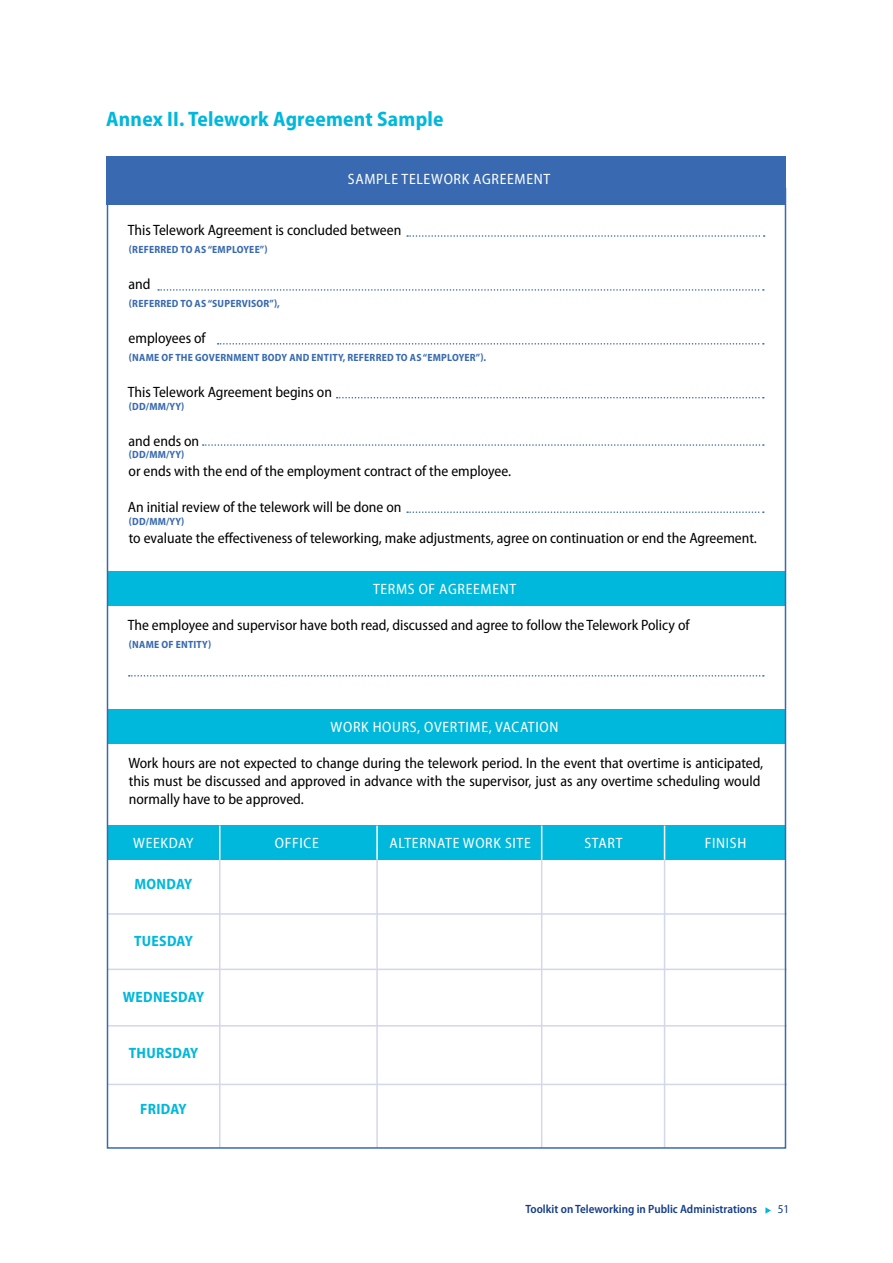
<style>
.page{position:relative;width:893px;height:1263px;background:#fff}
.page>*{position:absolute;margin:0;border:0;box-sizing:border-box;transform-origin:0 0}
.t1{font:700 semi-condensed 21px "Myriad Pro";letter-spacing:.01em;color:#00b8db}
.t2{font:semi-condensed 15px/18px "Myriad Pro";color:#000}
.t3{font:semi-condensed 15px "Myriad Pro";letter-spacing:.045em;color:#fff}
.t4{font:700 semi-condensed 15px "Myriad Pro";letter-spacing:.02em;color:#00b8db}
.t5{font:600 semi-condensed 12px "Myriad Pro";color:#153d8a}
.t6{font:semi-condensed 12px "Myriad Pro";color:#153d8a}
.t7{font:700 semi-condensed 10.5px "Myriad Pro";letter-spacing:.02em;color:#396ab1}
</style>
<div class="page">
<svg style="left:765px;top:1207px;width:6px;height:7px"></svg>
<hr style="left:108px;top:913px;width:679px;height:2px;background:#d2d7ee">
<hr style="left:108px;top:968px;width:679px;height:2px;background:#d2d7ee">
<hr style="left:108px;top:1025px;width:679px;height:1px;background:#d2d7ee">
<hr style="left:108px;top:1084px;width:679px;height:1px;background:#d2d7ee">
<hr style="left:219px;top:860px;width:1px;height:288px;background:#d2d7ee">
<hr style="left:376px;top:860px;width:2px;height:288px;background:#d2d7ee">
<hr style="left:664px;top:860px;width:1px;height:288px;background:#d2d7ee">
<hr style="left:541px;top:860px;width:1px;height:288px;background:#d2d7ee">
<div style="left:108px;top:572px;width:677px;height:34px;background:#00b8db"></div>
<div style="left:108px;top:709px;width:677px;height:34px;background:#00b8db"></div>
<div style="left:108px;top:826px;width:677px;height:34px;background:#00b8db"></div>
<div style="left:107px;top:156px;width:679px;height:49px;background:#396ab1"></div>
<svg style="left:407px;top:235px;width:358px;height:2px"></svg>
<svg style="left:158px;top:289px;width:606px;height:2px"></svg>
<svg style="left:218px;top:343px;width:546px;height:2px"></svg>
<svg style="left:203px;top:444px;width:561px;height:2px"></svg>
<svg style="left:407px;top:511px;width:357px;height:2px"></svg>
<svg style="left:129px;top:675px;width:635px;height:2px"></svg>
<svg style="left:337px;top:397px;width:427px;height:1px"></svg>
<hr style="left:219px;top:826px;width:1px;height:34px;background:#fff">
<hr style="left:376px;top:826px;width:2px;height:34px;background:#fff">
<hr style="left:664px;top:826px;width:1px;height:34px;background:#fff">
<hr style="left:541px;top:826px;width:1px;height:34px;background:#fff">
<h1 class="t1" style="left:106px;top:107px;width:339px">Annex II. Telework Agreement Sample</h1>
<p class="t3" style="left:348px;top:171px;width:204px">SAMPLE TELEWORK AGREEMENT</p>
<p class="t2" style="left:128px;top:221px;width:275px">This Telework Agreement is concluded between</p>
<p class="t7" style="left:129px;top:244px;width:140px">(REFERRED TO AS “EMPLOYEE”)</p>
<p class="t2" style="left:128px;top:275px;width:24px">and</p>
<p class="t7" style="left:129px;top:298px;width:152px">(REFERRED TO AS “SUPERVISOR”),</p>
<p class="t2" style="left:129px;top:329px;width:79px">employees of</p>
<p class="t7" style="left:129px;top:352px;width:359px">(NAME OF THE GOVERNMENT BODY AND ENTITY, REFERRED TO AS “EMPLOYER”).</p>
<p class="t2" style="left:128px;top:383px;width:206px">This Telework Agreement begins on</p>
<p class="t7" style="left:129px;top:400px;width:57px">(DD/MM/YY)</p>
<p class="t2" style="left:128px;top:432px;width:72px">and ends on</p>
<p class="t7" style="left:129px;top:449px;width:57px">(DD/MM/YY)</p>
<p class="t2" style="left:129px;top:463px;width:384px">or ends with the end of the employment contract of the employee.</p>
<p class="t2" style="left:128px;top:499px;width:275px">An initial review of the telework will be done on</p>
<p class="t7" style="left:129px;top:515px;width:57px">(DD/MM/YY)</p>
<p class="t2" style="left:129px;top:529px;width:630px">to evaluate the effectiveness of teleworking, make adjustments, agree on continuation or end the Agreement.</p>
<p class="t3" style="left:373px;top:581px;width:145px">TERMS OF AGREEMENT</p>
<p class="t2" style="left:128px;top:616px;width:563px">The employee and supervisor have both read, discussed and agree to follow the Telework Policy of</p>
<p class="t7" style="left:129px;top:638px;width:84px">(NAME OF ENTITY)</p>
<p class="t3" style="left:331px;top:719px;width:229px">WORK HOURS, OVERTIME, VACATION</p>
<p class="t2" style="left:129px;top:754px;width:636px">Work hours are not expected to change during the telework period. In the event that overtime is anticipated, this must be discussed and approved in advance with the supervisor, just as any overtime scheduling would normally have to be approved.</p>
<p class="t3" style="left:133px;top:834px;width:62px">WEEKDAY</p>
<p class="t3" style="left:275px;top:834px;width:45px">OFFICE</p>
<p class="t3" style="left:389px;top:834px;width:143px">ALTERNATE WORK SITE</p>
<p class="t3" style="left:584px;top:834px;width:40px">START</p>
<p class="t3" style="left:705px;top:834px;width:43px">FINISH</p>
<p class="t4" style="left:135px;top:876px;width:59px">MONDAY</p>
<p class="t4" style="left:134px;top:932px;width:60px">TUESDAY</p>
<p class="t4" style="left:123px;top:988px;width:83px">WEDNESDAY</p>
<p class="t4" style="left:129px;top:1045px;width:71px">THURSDAY</p>
<p class="t4" style="left:140px;top:1101px;width:48px">FRIDAY</p>
<p class="t5" style="left:526px;top:1202px;width:233px">Toolkit on Teleworking in Public Administrations</p>
<p class="t6" style="left:778px;top:1202px;width:13px">51</p>
</div>
